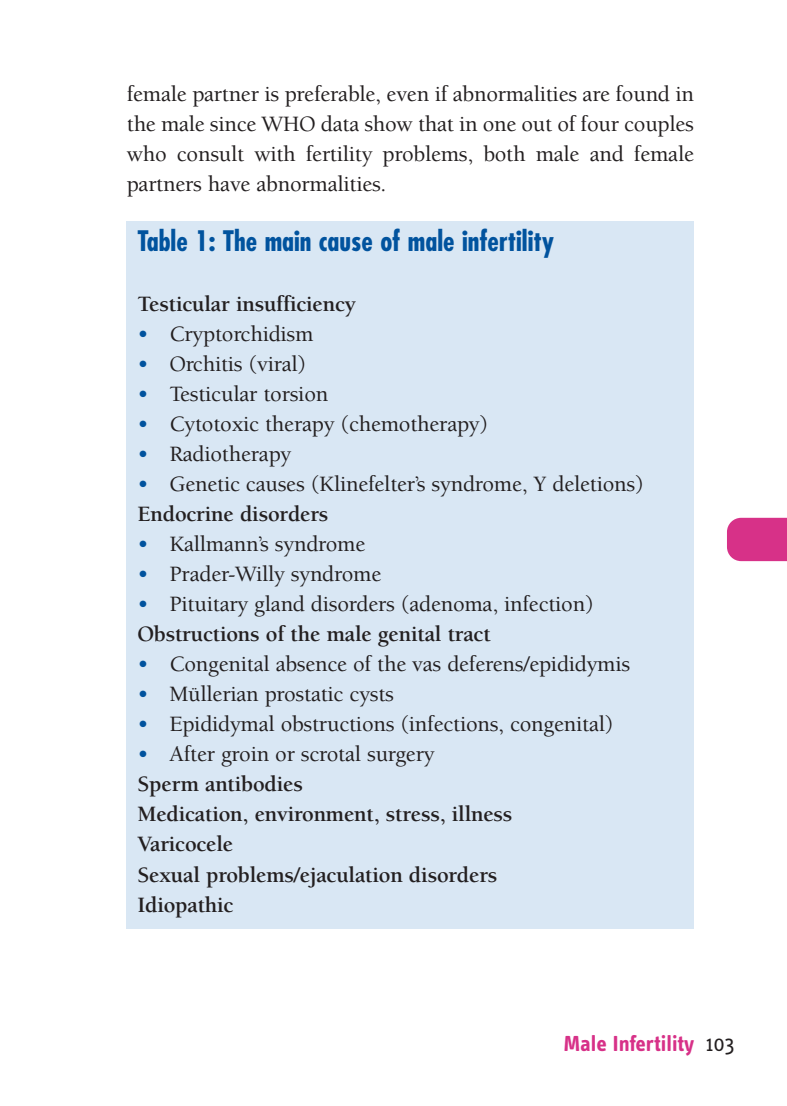
<style>
.page{position:relative;width:787px;height:1106px;background:#fff}
.page>*{position:absolute;margin:0;border:0;box-sizing:border-box;transform-origin:0 0}
.t1{font:700 condensed 27.5px "Futura";color:#01539e}
.t2{font:500 22.5px/30px "Berkeley";letter-spacing:-.01em;color:#231f20}
.t3{font:700 22.5px/30px "Berkeley";letter-spacing:-.01em;color:#231f20}
.t4{font:700 22.5px "Info Text";color:#d73188}
.s1{color:#01539e}
.s2{font-weight:700}
.s3{font-weight:500;color:#01539e}
.s4{font-weight:500}
.s5{font-weight:400;color:#231f20}
</style>
<div class="page">
<div style="left:727px;top:518px;width:59px;height:43px;background:#d73188"></div>
<div style="left:127px;top:221px;width:567px;height:708px;background:#d9e7f4"></div>
<p class="t2" style="left:127px;top:81px;width:568px;text-align:justify">female partner is preferable, even if abnormalities are found in the male since WHO data show that in one out of four couples who consult with fertility problems, both male and female partners have abnormalities.</p>
<p class="t1" style="left:137px;top:229px;width:418px">Table 1: The main cause of male infertility</p>
<p class="t3" style="left:137px;top:291px;width:220px">Testicular insufficiency</p>
<p class="t2" style="left:137px;top:321px;width:177px"><span class="s1">•</span> Cryptorchidism</p>
<p class="t2" style="left:137px;top:351px;width:170px"><span class="s1">•</span> Orchitis (viral)</p>
<p class="t2" style="left:137px;top:381px;width:192px"><span class="s1">•</span> Testicular torsion</p>
<p class="t2" style="left:137px;top:411px;width:352px"><span class="s1">•</span> Cytotoxic therapy (chemotherapy)</p>
<p class="t2" style="left:137px;top:441px;width:155px"><span class="s1">•</span> Radiotherapy</p>
<p class="t2" style="left:137px;top:471px;width:508px"><span class="s1">•</span> Genetic causes (Klinefelter’s syndrome, Y deletions)<br><span class="s2">Endocrine disorders</span></p>
<p class="t2" style="left:137px;top:531px;width:229px"><span class="s1">•</span> Kallmann’s syndrome</p>
<p class="t2" style="left:137px;top:561px;width:245px"><span class="s1">•</span> Prader-Willy syndrome</p>
<p class="t2" style="left:137px;top:591px;width:458px"><span class="s1">•</span> Pituitary gland disorders (adenoma, infection)<br><span class="s2">Obstructions of the male genital tract</span></p>
<p class="t2" style="left:137px;top:651px;width:494px"><span class="s1">•</span> Congenital absence of the vas deferens/epididymis</p>
<p class="t2" style="left:137px;top:681px;width:258px"><span class="s1">•</span> Müllerian prostatic cysts</p>
<p class="t2" style="left:137px;top:711px;width:477px"><span class="s1">•</span> Epididymal obstructions (infections, congenital)</p>
<p class="t3" style="left:137px;top:741px;width:376px"><span class="s3">•</span> <span class="s4">After groin or scrotal surgery<br></span>Sperm antibodies<br>Medication, environment, stress, illness<br>Varicocele<br>Sexual problems/ejaculation disorders<br>Idiopathic</p>
<p class="t4" style="left:563px;top:1034px;width:173px">Male Infertility <span class="s5">103</span></p>
</div>
